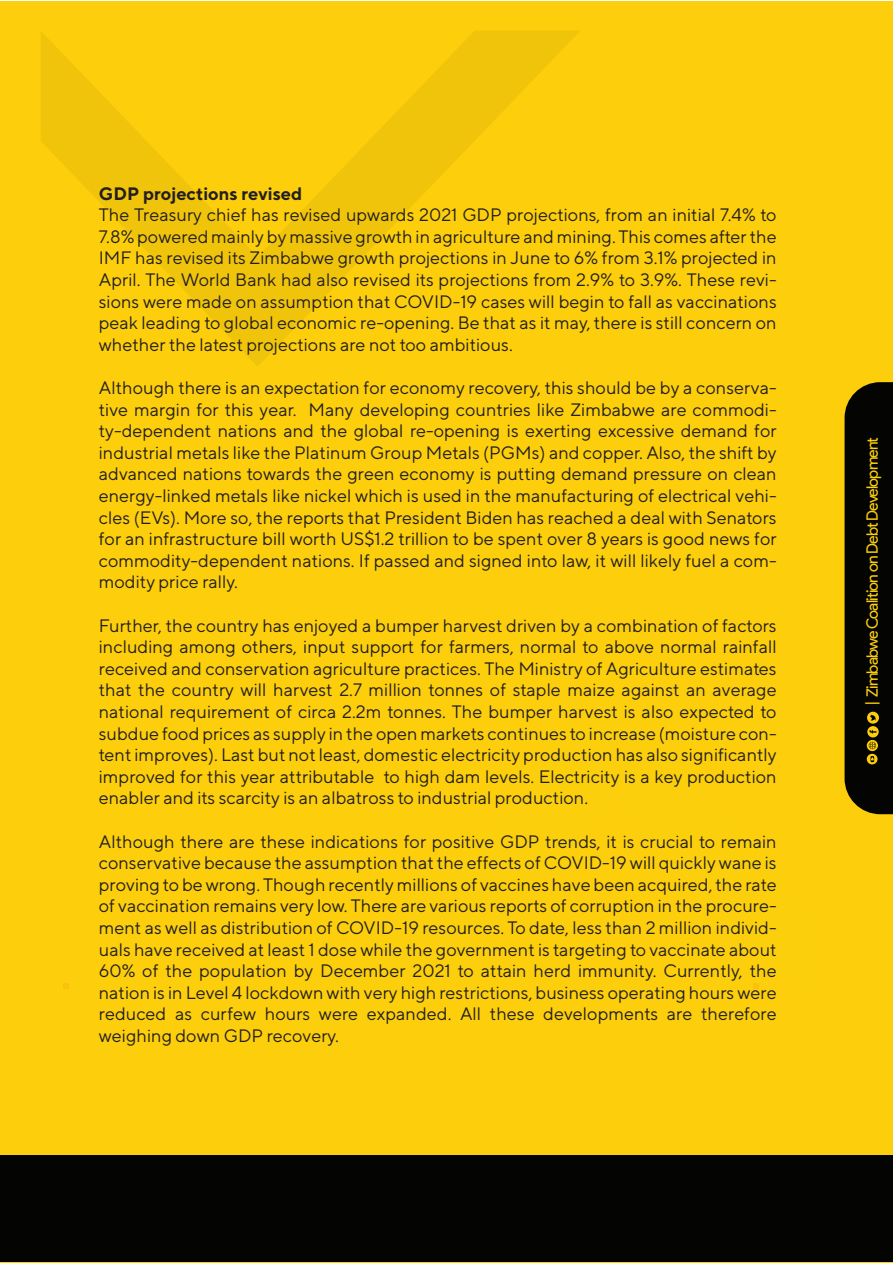
<style>
.page{position:relative;width:893px;height:1263px;background:#fff}
.page>*{position:absolute;margin:0;border:0;box-sizing:border-box;transform-origin:0 0}
.t1{font:18px/21.6px "TT Norms";color:#231f20;text-align:justify}
.t2{font:700 18px "TT Norms";color:#231f20}
.t3{font:15.75px "Product Sans";letter-spacing:-.055em;color:#fcce0b}
</style>
<div class="page">
<div style="left:0;top:1px;width:893px;height:1261px;background:#fcce0b"></div>
<div style="left:0;top:1155px;width:893px;height:107px;background:#040503"></div>
<svg style="left:41px;top:31px;width:538px;height:334px"></svg>
<svg style="left:844px;top:382px;width:49px;height:432px;background:#110f03"></svg>
<svg style="left:64px;top:983px;width:5px;height:5px"></svg>
<svg style="left:753px;top:983px;width:5px;height:5px"></svg>
<p class="t2" style="left:99px;top:182px;width:205px">GDP projections revised</p>
<p class="t1" style="left:99px;top:204px;width:679px">The Treasury chief has revised upwards 2021 GDP projections, from an initial 7.4% to 7.8% powered mainly by massive growth in agriculture and mining. This comes after the IMF has revised its Zimbabwe growth projections in June to 6% from 3.1% projected in April. The World Bank had also revised its projections from 2.9% to 3.9%. These revi&shy;sions were made on assumption that COVID-19 cases will begin to fall as vaccinations peak leading to global economic re-opening. Be that as it may, there is still concern on whether the latest projections are not too ambitious.</p>
<p class="t1" style="left:99px;top:376px;width:679px">Although there is an expectation for economy recovery, this should be by a conserva&shy;tive margin for this year. Many developing countries like Zimbabwe are commodi&shy;ty-dependent nations and the global re-opening is exerting excessive demand for industrial metals like the Platinum Group Metals (PGMs) and copper. Also, the shift by advanced nations towards the green economy is putting demand pressure on clean energy-linked metals like nickel which is used in the manufacturing of electrical vehi&shy;cles (EVs). More so, the reports that President Biden has reached a deal with Senators for an infrastructure bill worth US$1.2 trillion to be spent over 8 years is good news for commodity-dependent nations. If passed and signed into law, it will likely fuel a com&shy;modity price rally.</p>
<p class="t1" style="left:99px;top:614px;width:679px">Further, the country has enjoyed a bumper harvest driven by a combination of factors including among others, input support for farmers, normal to above normal rainfall received and conservation agriculture practices. The Ministry of Agriculture estimates that the country will harvest 2.7 million tonnes of staple maize against an average national requirement of circa 2.2m tonnes. The bumper harvest is also expected to subdue food prices as supply in the open markets continues to increase (moisture con&shy;tent improves). Last but not least, domestic electricity production has also significantly improved for this year attributable to high dam levels. Electricity is a key production enabler and its scarcity is an albatross to industrial production.</p>
<p class="t1" style="left:99px;top:830px;width:679px">Although there are these indications for positive GDP trends, it is crucial to remain conservative because the assumption that the effects of COVID-19 will quickly wane is proving to be wrong. Though recently millions of vaccines have been acquired, the rate of vaccination remains very low. There are various reports of corruption in the procure&shy;ment as well as distribution of COVID-19 resources. To date, less than 2 million individ&shy;uals have received at least 1 dose while the government is targeting to vaccinate about 60% of the population by December 2021 to attain herd immunity. Currently, the nation is in Level 4 lockdown with very high restrictions, business operating hours were reduced as curfew hours were expanded. All these developments are therefore weighing down GDP recovery.</p>
<p class="t3" style="left:863px;top:705px;width:270px;rotate:-90deg">| Zimbabwe Coalition on Debt Development</p>
</div>
